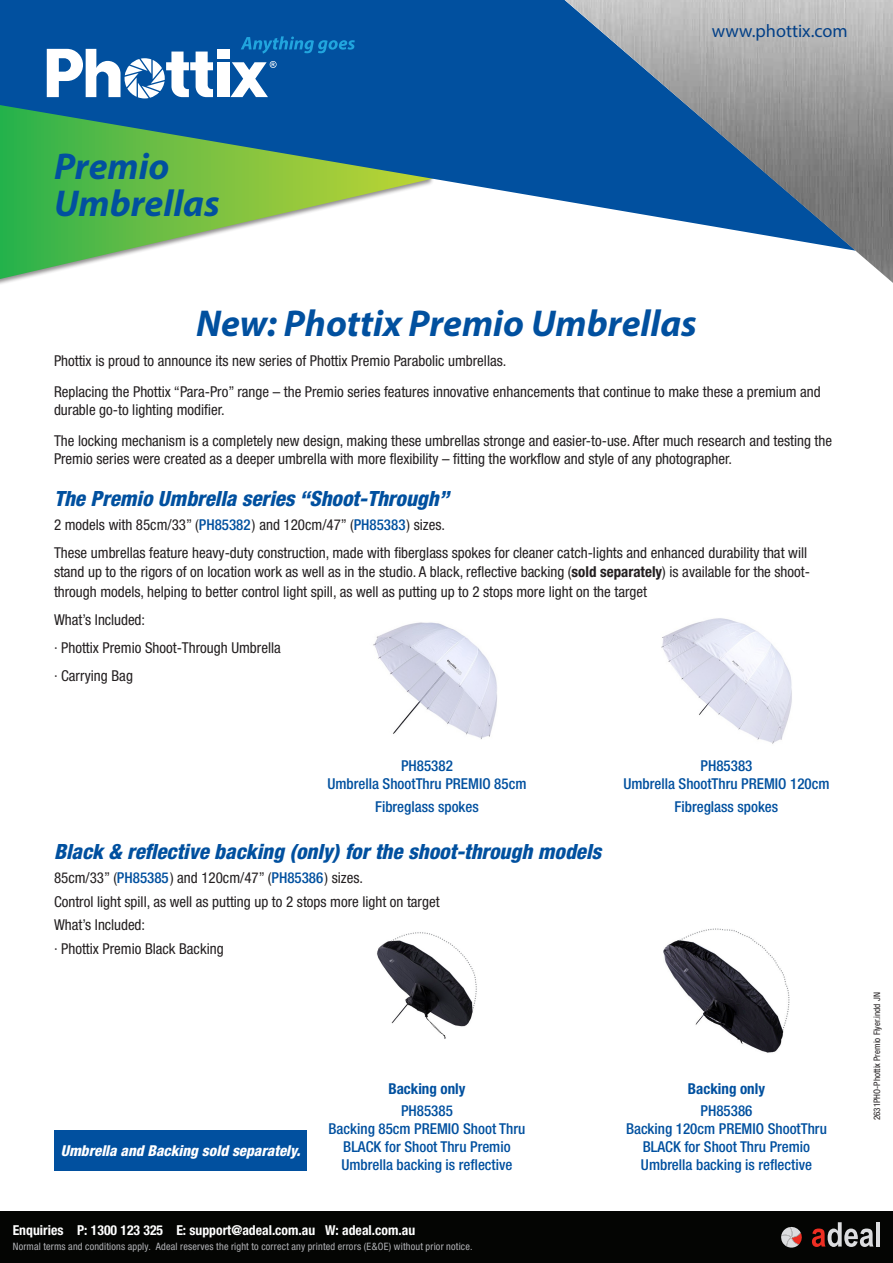
<style>
.page{position:relative;width:893px;height:1263px;background:#fff}
.page>*{position:absolute;margin:0;border:0;box-sizing:border-box;transform-origin:0 0}
.t1{font:italic 700 37.5px "Myriad Pro";color:#01509f}
.t2{font:italic 800 condensed 21px "Helvetica Neue LT Std";color:#01509f}
.t3{font:18.15px "Myriad Pro";color:#034087}
.t4{font:condensed 15px/18px "Helvetica Neue LT Std";color:#231f20}
.t5{font:500 condensed 15px/18px "Helvetica Neue LT Std";color:#01509f;text-align:center}
.t6{font:italic 800 condensed 15px "Helvetica Neue LT Std";color:#fff}
.t7{font:700 condensed 15px "Helvetica Neue LT Std";color:#01509f}
.t8{font:700 condensed 13.65px "Helvetica Neue LT Std";color:#fff}
.t9{font:condensed 10.2px "Helvetica Neue LT Std";letter-spacing:.02em;color:#b2b3b7}
.t10{font:condensed 9px "Helvetica Neue LT Std";color:#231f20}
.s1{font-weight:500;color:#01509f}
.s2{font-weight:700}
</style>
<div class="page">
<div style="left:0;top:1211px;width:893px;height:52px;background:#040503"></div>
<svg style="left:781px;top:1226px;width:21px;height:22px"></svg>
<svg style="left:812px;top:1222px;width:61px;height:25px"></svg>
<hr style="left:876px;top:1222px;width:4px;height:24px;background:#dcdddf">
<svg style="left:0;top:251px;width:142px;height:28px"></svg>
<svg style="left:0;top:0;width:565px;height:251px;fill:#01509f"></svg>
<img style="left:565px;top:0;width:328px;height:283px">
<div style="left:217px;top:62px;width:12px;height:35px;background:#fff"></div>
<div style="left:217px;top:49px;width:12px;height:9px;background:#fff"></div>
<svg style="left:230px;top:61px;width:47px;height:36px"></svg>
<svg style="left:47px;top:49px;width:166px;height:49px"></svg>
<svg style="left:241px;top:36px;width:114px;height:18px"></svg>
<img style="left:373px;top:622px;width:124px;height:117px">
<img style="left:661px;top:618px;width:131px;height:126px">
<img style="left:377px;top:932px;width:100px;height:107px">
<img style="left:663px;top:928px;width:127px;height:125px">
<div style="left:54px;top:1130px;width:253px;height:41px;background:#01509f"></div>
<p class="t3" style="left:712px;top:20px;width:137px">www.phottix.com</p>
<p class="t1" style="left:54px;top:142px;width:117px">Premio</p>
<p class="t1" style="left:54px;top:179px;width:167px">Umbrellas</p>
<p class="t1" style="left:196px;top:299px;width:502px">New: Phottix Premio Umbrellas</p>
<p class="t4" style="left:54px;top:352px;width:454px">Phottix is proud to announce its new series of Phottix Premio Parabolic umbrellas.</p>
<p class="t4" style="left:54px;top:383px;width:768px">Replacing the Phottix “Para-Pro” range – the Premio series features innovative enhancements that continue to make these a premium and durable go-to lighting modifier.</p>
<p class="t4" style="left:54px;top:432px;width:780px">The locking mechanism is a completely new design, making these umbrellas stronge and easier-to-use. After much research and testing the<br>Premio series were created as a deeper umbrella with more flexibility – fitting the workflow and style of any photographer.</p>
<p class="t2" style="left:54px;top:486px;width:396px">The Premio Umbrella series “Shoot-Through”</p>
<p class="t4" style="left:54px;top:515px;width:393px">2 models with 85cm/33” (<span class="s1">PH85382</span>) and 120cm/47” (<span class="s1">PH85383</span>) sizes.</p>
<p class="t4" style="left:54px;top:543px;width:758px;line-height:19.5px">These umbrellas feature heavy-duty construction, made with fiberglass spokes for cleaner catch-lights and enhanced durability that will stand up to the rigors of on location work as well as in the studio. A black, reflective backing (<span class="s2">sold separately</span>) is available for the shoot&shy;through models, helping to better control light spill, as well as putting up to 2 stops more light on the target</p>
<p class="t4" style="left:54px;top:610px;width:93px">What’s Included:</p>
<p class="t4" style="left:54px;top:638px;width:228px">· Phottix Premio Shoot-Through Umbrella</p>
<p class="t4" style="left:54px;top:666px;width:80px">· Carrying Bag</p>
<p class="t5" style="left:327px;top:757px;width:200px">PH85382<br>Umbrella ShootThru PREMIO 85cm</p>
<p class="t5" style="left:375px;top:797px;width:105px">Fibreglass spokes</p>
<p class="t2" style="left:54px;top:839px;width:549px">Black &amp; reflective backing (only) for the shoot-through models</p>
<p class="t4" style="left:54px;top:868px;width:311px">85cm/33” (<span class="s1">PH85385</span>) and 120cm/47” (<span class="s1">PH85386</span>) sizes.</p>
<p class="t4" style="left:54px;top:892px;width:387px">Control light spill, as well as putting up to 2 stops more light on target</p>
<p class="t4" style="left:54px;top:916px;width:93px">What’s Included:</p>
<p class="t4" style="left:54px;top:940px;width:171px">· Phottix Premio Black Backing</p>
<p class="t5" style="left:623px;top:757px;width:208px">PH85383<br>Umbrella ShootThru PREMIO 120cm</p>
<p class="t5" style="left:675px;top:797px;width:105px">Fibreglass spokes</p>
<p class="t6" style="left:61px;top:1141px;width:241px">Umbrella and Backing sold separately.</p>
<p class="t7" style="left:388px;top:1079px;width:79px">Backing only</p>
<p class="t5" style="left:329px;top:1101px;width:198px">PH85385<br>Backing 85cm PREMIO Shoot Thru<br>BLACK for Shoot Thru Premio<br>Umbrella backing is reflective</p>
<p class="t8" style="left:13px;top:1222px;width:404px">Enquiries P: 1300 123 325 E: support@adeal.com.au W: adeal.com.au</p>
<p class="t9" style="left:13px;top:1240px;width:461px">Normal terms and conditions apply. Adeal reserves the right to correct any printed errors (E&amp;OE) without prior notice.</p>
<p class="t7" style="left:688px;top:1079px;width:79px">Backing only</p>
<p class="t5" style="left:626px;top:1101px;width:202px">PH85386<br>Backing 120cm PREMIO ShootThru<br>BLACK for Shoot Thru Premio<br>Umbrella backing is reflective</p>
<p class="t10" style="left:872px;top:1120px;width:129px;rotate:-90deg">2631PHO-Phottix Premio Flyer.indd JN</p>
</div>
